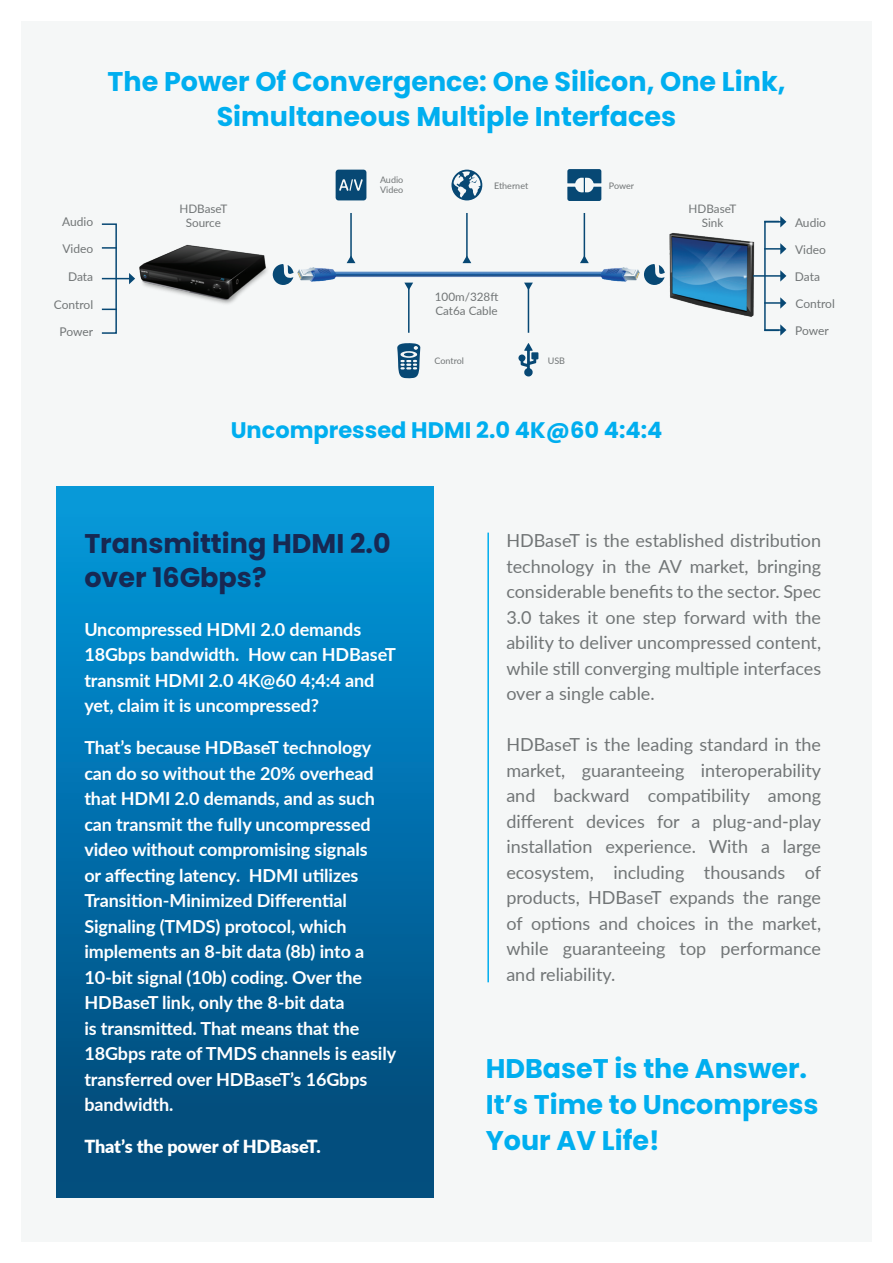
<style>
.page{position:relative;width:893px;height:1263px;background:#fff}
.page>*{position:absolute;margin:0;border:0;box-sizing:border-box;transform-origin:0 0}
.t1{font:700 27px/36.2px "Poppins";color:#00aeef;text-align:center}
.t2{font:700 27px/34.5px "Poppins";color:#172852}
.t3{font:700 22.5px "Poppins";color:#00aeef}
.t4{font:700 18px/25.5px "Lato";letter-spacing:-.005em;color:#fff}
.t5{font:18px/25.5px "Lato";color:#717576;text-align:right}
.t6{font:900 18px "Lato";letter-spacing:-.005em;color:#fff}
.t7{font:12px "Lato";color:#717576}
.t8{font:11.7px/13.6px "Lato";color:#717576;text-align:center}
.t9{font:9px/10.5px "Lato";color:#717576}
</style>
<div class="page">
<div style="left:21px;top:21px;width:851px;height:1221px;background:#f5f7f7"></div>
<div style="left:56px;top:487px;width:378px;height:710px;background:linear-gradient(to bottom,#0299dd,#014574)"></div>
<svg style="left:336px;top:170px;width:30px;height:30px"></svg>
<svg style="left:451px;top:170px;width:31px;height:30px"></svg>
<svg style="left:567px;top:169px;width:34px;height:32px"></svg>
<svg style="left:397px;top:343px;width:23px;height:35px"></svg>
<svg style="left:518px;top:343px;width:20px;height:34px"></svg>
<hr style="left:350px;top:213px;width:2px;height:48px;background:#074874">
<hr style="left:408px;top:285px;width:2px;height:48px;background:#074874">
<hr style="left:528px;top:285px;width:1px;height:48px;background:#074874">
<hr style="left:466px;top:213px;width:2px;height:48px;background:#074874">
<hr style="left:584px;top:213px;width:1px;height:48px;background:#074874">
<svg style="left:273px;top:264px;width:21px;height:21px"></svg>
<img style="left:669px;top:233px;width:86px;height:84px">
<svg style="left:644px;top:264px;width:21px;height:21px"></svg>
<img style="left:139px;top:244px;width:128px;height:60px">
<img style="left:297px;top:259px;width:343px;height:31px">
<div style="left:101px;top:223px;width:16px;height:111px;border:2px solid #074874"></div>
<svg style="left:102px;top:247px;width:15px;height:2px"></svg>
<svg style="left:102px;top:273px;width:33px;height:11px"></svg>
<svg style="left:102px;top:309px;width:15px;height:1px"></svg>
<div style="left:764px;top:221px;width:16px;height:110px;border:2px solid #074874"></div>
<hr style="left:753px;top:275px;width:28px;height:2px;background:#074874">
<svg style="left:780px;top:270px;width:6px;height:12px"></svg>
<svg style="left:764px;top:243px;width:22px;height:12px"></svg>
<svg style="left:764px;top:216px;width:22px;height:11px"></svg>
<svg style="left:764px;top:297px;width:22px;height:12px"></svg>
<svg style="left:764px;top:324px;width:22px;height:12px"></svg>
<hr style="left:487px;top:533px;width:2px;height:449px;background:#00aeef">
<h1 class="t1" style="left:108px;top:65px;width:679px;line-height:34.5px">The Power Of Convergence: One Silicon, One Link,<br>Simultaneous Multiple Interfaces</h1>
<p class="t7" style="left:62px;top:213px;width:33px">Audio</p>
<p class="t7" style="left:62px;top:240px;width:32px">Video</p>
<p class="t7" style="left:68px;top:268px;width:27px">Data</p>
<p class="t7" style="left:54px;top:296px;width:41px">Control</p>
<p class="t7" style="left:60px;top:323px;width:35px">Power</p>
<p class="t8" style="left:179px;top:202px;width:49px">HDBaseT<br>Source</p>
<p class="t9" style="left:380px;top:174px;width:25px">Audio<br>Video</p>
<p class="t9" style="left:494px;top:180px;width:36px">Ethernet</p>
<p class="t8" style="left:435px;top:290px;width:65px;text-align:left">100m/328ft<br>Cat a6 Cable</p>
<p class="t9" style="left:435px;top:355px;width:31px">Control</p>
<p class="t9" style="left:548px;top:355px;width:19px">USB</p>
<p class="t9" style="left:609px;top:180px;width:27px">Power</p>
<p class="t3" style="left:231px;top:417px;width:433px">Uncompressed HDMI 2.0 4K@60 4:4:4</p>
<p class="t8" style="left:689px;top:202px;width:49px">HDBaseT<br>Sink</p>
<p class="t7" style="left:795px;top:214px;width:33px">Audio</p>
<p class="t7" style="left:795px;top:241px;width:32px">Video</p>
<p class="t7" style="left:795px;top:268px;width:27px">Data</p>
<p class="t7" style="left:795px;top:295px;width:41px">Control</p>
<p class="t7" style="left:795px;top:322px;width:35px">Power</p>
<h1 class="t2" style="left:84px;top:526px;width:308px">Transmitting HDMI 2.0 over 16Gbps?</h1>
<p class="t4" style="left:248px;top:616px;width:149px;text-indent:-164px">Uncompressed HDMI 2.0 demands<br>How can HDBaseT</p>
<p class="t4" style="left:84px;top:641px;width:291px">18Gbps bandwidth.<br>transmit HDMI 2.0 K4 @60 ;4 4:4 and yet, claim it is uncompressed?</p>
<p class="t4" style="left:84px;top:734px;width:288px">That s’ because HDBaseT technology</p>
<p class="t4" style="left:84px;top:760px;width:291px">can do so without the 20% overhead</p>
<p class="t4" style="left:84px;top:785px;width:292px">that HDMI 2.0 demands, and as such</p>
<p class="t4" style="left:84px;top:811px;width:288px">can transmit the fully uncompressed</p>
<p class="t4" style="left:84px;top:836px;width:285px">video without compromising signals</p>
<p class="t4" style="left:249px;top:862px;width:111px">HDMI utilizes</p>
<p class="t4" style="left:84px;top:862px;width:313px">or affecting latency.<br>Transition-Minimized Differential<br>Signaling (TMDS) protocol, which implements an 8-bit data b8( ) into a<br>10-bit signal (10b) coding. Over the<br>HDBaseT link, only the 8-bit data<br>is transmitted. That means that the<br>18Gbps rate of TMDS channels is easily transferred over HDBaseT s’ 16Gbps bandwidth.</p>
<p class="t6" style="left:84px;top:1133px;width:238px">That s’ the power of HDBaseT.</p>
<p class="t5" style="left:506px;top:527px;width:316px">HDBaseT is the established distribution bringing</p>
<p class="t5" style="left:506px;top:552px;width:316px;text-align:left">technology in<br>considerable benefits to the sector. Spec 3.0 takes it one step forward with the ability to deliver uncompressed content, while still converging multiple interfaces over a single cable.</p>
<p class="t5" style="left:506px;top:731px;width:316px">HDBaseT is the leading standard in the interoperability</p>
<p class="t5" style="left:625px;top:552px;width:125px">the AV market,</p>
<p class="t5" style="left:506px;top:757px;width:60px">market,</p>
<p class="t5" style="left:582px;top:757px;width:104px">guaranteeing</p>
<p class="t5" style="left:506px;top:782px;width:31px">and</p>
<p class="t5" style="left:554px;top:782px;width:78px">backward</p>
<p class="t5" style="left:648px;top:782px;width:104px">compatibility</p>
<p class="t5" style="left:768px;top:782px;width:55px">among</p>
<p class="t5" style="left:506px;top:808px;width:69px">different</p>
<p class="t5" style="left:586px;top:808px;width:60px">devices</p>
<p class="t5" style="left:657px;top:808px;width:24px">for</p>
<p class="t5" style="left:691px;top:808px;width:10px">a</p>
<p class="t5" style="left:713px;top:808px;width:110px">plug-and-play</p>
<p class="t5" style="left:506px;top:833px;width:88px">installation</p>
<p class="t5" style="left:605px;top:833px;width:92px">experience.</p>
<p class="t5" style="left:709px;top:833px;width:41px">With</p>
<p class="t5" style="left:761px;top:833px;width:10px">a</p>
<p class="t5" style="left:783px;top:833px;width:40px">large</p>
<p class="t5" style="left:506px;top:859px;width:89px">ecosystem,</p>
<p class="t5" style="left:613px;top:859px;width:73px">including</p>
<p class="t5" style="left:704px;top:859px;width:83px">thousands</p>
<p class="t5" style="left:805px;top:859px;width:18px">of</p>
<p class="t5" style="left:506px;top:884px;width:75px">products,</p>
<p class="t5" style="left:588px;top:884px;width:148px">HDBaseT expands</p>
<p class="t5" style="left:743px;top:884px;width:27px">the</p>
<p class="t5" style="left:777px;top:884px;width:46px">range</p>
<p class="t5" style="left:506px;top:910px;width:18px">of</p>
<p class="t5" style="left:531px;top:910px;width:61px">options</p>
<p class="t5" style="left:599px;top:910px;width:31px">and</p>
<p class="t5" style="left:637px;top:910px;width:60px">choices</p>
<p class="t5" style="left:704px;top:910px;width:16px">in</p>
<p class="t5" style="left:727px;top:910px;width:27px">the</p>
<p class="t5" style="left:762px;top:910px;width:60px">market,</p>
<p class="t5" style="left:506px;top:935px;width:111px;text-align:left">while<br>and reliability.</p>
<p class="t5" style="left:563px;top:935px;width:104px">guaranteeing</p>
<p class="t5" style="left:680px;top:935px;width:28px">top</p>
<p class="t5" style="left:720px;top:935px;width:102px">performance</p>
<h1 class="t1" style="left:486px;top:1051px;width:334px;text-align:left">HDBaseT is the Answer.<br>It s’ Time to Uncompress<br>Your AV Life!</h1>
</div>
